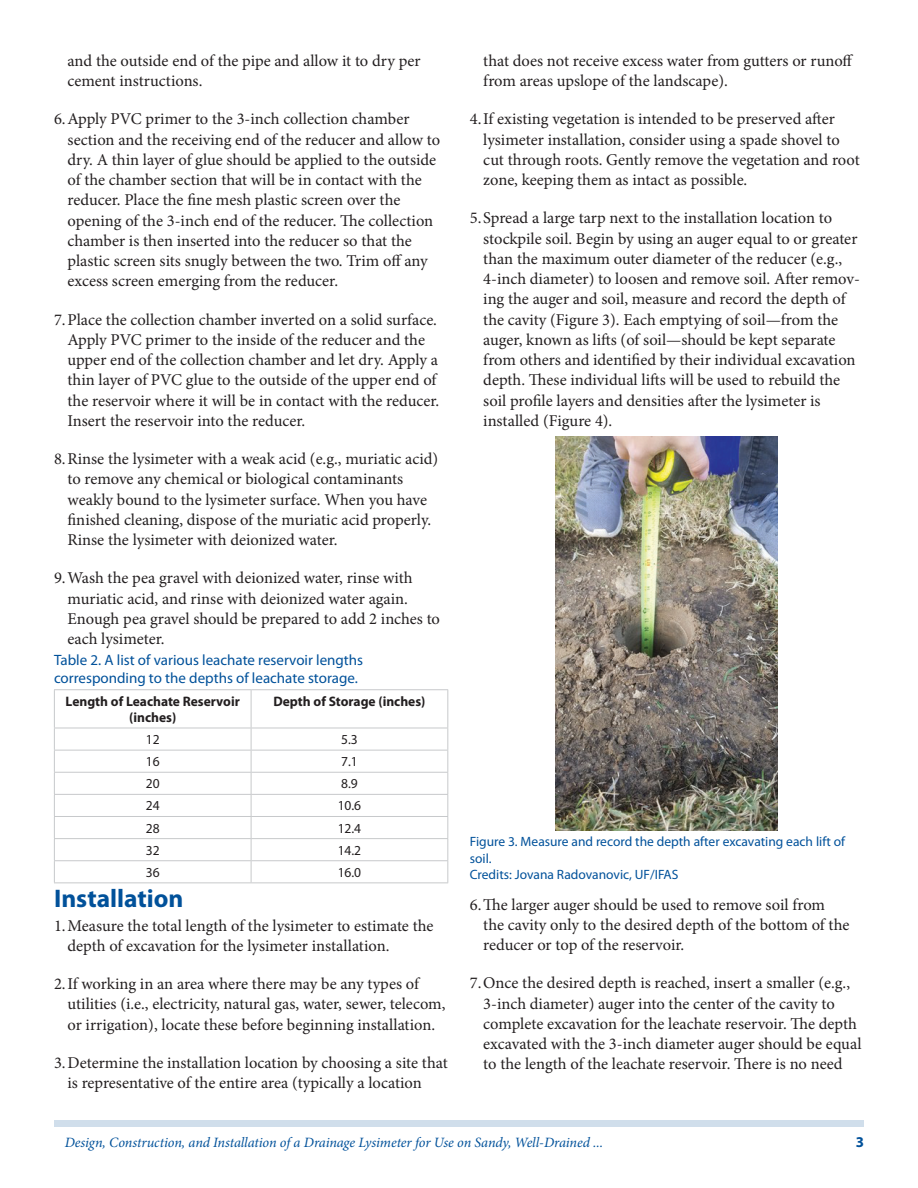
<style>
.page{position:relative;width:918px;height:1188px;background:#fff}
.page>*{position:absolute;margin:0;border:0;box-sizing:border-box;transform-origin:0 0}
.SectionHeading0{font:700 25.5px "Myriad Pro";color:#01519a}
.t1{font:16.5px/20.2px "Minion Pro";color:#231f20}
.TableCaption{font:15px/18px "Myriad Pro";color:#01519a}
.t2{font:700 15px "Myriad Pro";color:#01519a}
.RunningTitleItalics{font:italic 14.25px "Minion Pro";letter-spacing:-.01em;color:#01519a}
.TableParagraph{font:700 13.8px/16.2px "Myriad Pro";color:#231f20;text-align:center}
.TableParagraph-2{font:13.8px "Myriad Pro";color:#231f20}
.t3{font:13.5px/16.5px "Myriad Pro";color:#01519a}
</style>
<div class="page">
<div style="left:54px;top:1120px;width:810px;height:7px;background:#d0deeb"></div>
<hr style="left:251px;top:690px;width:1px;height:38px;background:#c7c9cb">
<hr style="left:54px;top:728px;width:197px;height:1px;background:#c7c9cb">
<hr style="left:251px;top:728px;width:197px;height:1px;background:#c7c9cb">
<hr style="left:54px;top:750px;width:197px;height:1px;background:#c7c9cb">
<hr style="left:251px;top:750px;width:197px;height:1px;background:#c7c9cb">
<hr style="left:54px;top:772px;width:197px;height:1px;background:#c7c9cb">
<hr style="left:251px;top:772px;width:197px;height:1px;background:#c7c9cb">
<hr style="left:54px;top:794px;width:197px;height:1px;background:#c7c9cb">
<hr style="left:251px;top:794px;width:197px;height:1px;background:#c7c9cb">
<hr style="left:54px;top:816px;width:197px;height:1px;background:#c7c9cb">
<hr style="left:251px;top:816px;width:197px;height:1px;background:#c7c9cb">
<hr style="left:54px;top:838px;width:197px;height:1px;background:#c7c9cb">
<hr style="left:251px;top:838px;width:197px;height:1px;background:#c7c9cb">
<hr style="left:54px;top:860px;width:197px;height:1px;background:#c7c9cb">
<hr style="left:251px;top:860px;width:197px;height:1px;background:#c7c9cb">
<svg style="left:251px;top:728px;width:1px;height:154px"></svg>
<hr style="left:54px;top:689px;width:197px;height:1px;background:#c7c9cb">
<hr style="left:251px;top:689px;width:197px;height:1px;background:#c7c9cb">
<hr style="left:54px;top:690px;width:1px;height:38px;background:#c7c9cb">
<svg style="left:54px;top:728px;width:1px;height:154px"></svg>
<hr style="left:54px;top:882px;width:197px;height:1px;background:#c7c9cb">
<hr style="left:251px;top:882px;width:197px;height:1px;background:#c7c9cb">
<hr style="left:447px;top:690px;width:1px;height:38px;background:#c7c9cb">
<svg style="left:447px;top:728px;width:1px;height:154px"></svg>
<img style="left:556px;top:436px;width:222px;height:395px">
<p class="t1" style="left:68px;top:51px;width:355px">and the outside end of the pipe and allow it to dry per cement instructions.</p>
<p class="t1" style="left:68px;top:109px;width:374px;text-indent:-14px">6.Apply PVC primer to the 3-inch collection chamber section and the receiving end of the reducer and allow to dry. A thin layer of glue should be applied to the outside of the chamber section that will be in contact with the reducer. Place the fine mesh plastic screen over the opening of the 3-inch end of the reducer. The collection chamber is then inserted into the reducer so that the plastic screen sits snugly between the two. Trim off any excess screen emerging from the reducer.</p>
<p class="t1" style="left:68px;top:309px;width:373px;text-indent:-14px">7.Place the collection chamber inverted on a solid surface.<br>Apply PVC primer to the inside of the reducer and the upper end of the collection chamber and let dry. Apply a thin layer of PVC glue to the outside of the upper end of the reservoir where it will be in contact with the reducer.<br>Insert the reservoir into the reducer.</p>
<p class="t1" style="left:68px;top:449px;width:372px;text-indent:-14px">8.Rinse the lysimeter with a weak acid (e.g., muriatic acid) to remove any chemical or biological contaminants weakly bound to the lysimeter surface. When you have finished cleaning, dispose of the muriatic acid properly.<br>Rinse the lysimeter with deionized water.</p>
<p class="t1" style="left:68px;top:568px;width:374px;text-indent:-14px">9.Wash the pea gravel with deionized water, rinse with muriatic acid, and rinse with deionized water again.<br>Enough pea gravel should be prepared to add 2 inches to each lysimeter.</p>
<p class="TableCaption" style="left:54px;top:651px;width:311px">Table 2. A list of various leachate reservoir lengths corresponding to the depths of leachate storage.</p>
<p class="TableParagraph" style="left:66px;top:693px;width:176px">Length of Leachate Reservoir (inches)</p>
<p class="TableParagraph" style="left:273px;top:693px;width:154px">Depth of Storage (inches)</p>
<p class="TableParagraph-2" style="left:146px;top:731px;width:15px">12</p>
<p class="TableParagraph-2" style="left:341px;top:731px;width:18px">5.3</p>
<p class="TableParagraph-2" style="left:146px;top:753px;width:15px">16</p>
<p class="TableParagraph-2" style="left:341px;top:753px;width:18px">7.1</p>
<p class="TableParagraph-2" style="left:146px;top:775px;width:15px">20</p>
<p class="TableParagraph-2" style="left:341px;top:775px;width:18px">8.9</p>
<p class="TableParagraph-2" style="left:146px;top:797px;width:15px">24</p>
<p class="TableParagraph-2" style="left:338px;top:797px;width:25px">10.6</p>
<p class="TableParagraph-2" style="left:146px;top:819px;width:15px">28</p>
<p class="TableParagraph-2" style="left:338px;top:819px;width:25px">12.4</p>
<p class="TableParagraph-2" style="left:146px;top:842px;width:15px">32</p>
<p class="TableParagraph-2" style="left:338px;top:842px;width:25px">14.2</p>
<p class="TableParagraph-2" style="left:146px;top:864px;width:15px">36</p>
<p class="TableParagraph-2" style="left:338px;top:864px;width:25px">16.0</p>
<p class="SectionHeading0" style="left:54px;top:882px;width:131px">Installation</p>
<p class="t1" style="left:68px;top:915px;width:368px;text-indent:-14px">1.Measure the total length of the lysimeter to estimate the depth of excavation for the lysimeter installation.</p>
<p class="t1" style="left:68px;top:974px;width:380px;text-indent:-14px">2.If working in an area where there may be any types of utilities (i.e., electricity, natural gas, water, sewer, telecom, or irrigation), locate these before beginning installation.</p>
<p class="t1" style="left:68px;top:1052px;width:382px;text-indent:-14px">3.Determine the installation location by choosing a site that is representative of the entire area (typically a location</p>
<p class="t1" style="left:483px;top:51px;width:372px">that does not receive excess water from gutters or runoff from areas upslope of the landscape).</p>
<p class="t1" style="left:483px;top:109px;width:378px;text-indent:-14px">4.If existing vegetation is intended to be preserved after lysimeter installation, consider using a spade shovel to cut through roots. Gently remove the vegetation and root zone, keeping them as intact as possible.</p>
<p class="t1" style="left:483px;top:208px;width:378px;text-indent:-14px">5.Spread a large tarp next to the installation location to stockpile soil. Begin by using an auger equal to or greater than the maximum outer diameter of the reducer (e.g., 4-inch diameter) to loosen and remove soil. After remov&shy;ing the auger and soil, measure and record the depth of the cavity (Figure 3). Each emptying of soil—from the auger, known as lifts (of soil—should be kept separate from others and identified by their individual excavation depth. These individual lifts will be used to rebuild the soil profile layers and densities after the lysimeter is installed (Figure 4).</p>
<p class="t3" style="left:470px;top:833px;width:377px">Figure 3. Measure and record the depth after excavating each lift of soil.<br>Credits: Jovana Radovanovic, UF/IFAS</p>
<p class="t1" style="left:483px;top:894px;width:368px;text-indent:-14px">6.The larger auger should be used to remove soil from the cavity only to the desired depth of the bottom of the reducer or top of the reservoir.</p>
<p class="t1" style="left:483px;top:973px;width:380px;text-indent:-14px">7.Once the desired depth is reached, insert a smaller (e.g., 3-inch diameter) auger into the center of the cavity to complete excavation for the leachate reservoir. The depth excavated with the 3-inch diameter auger should be equal to the length of the leachate reservoir. There is no need</p>
<p class="RunningTitleItalics" style="left:65px;top:1133px;width:540px">Design, Construction, and Installation of a Drainage Lysimeter for Use on Sandy, Well-Drained ...</p>
<p class="t2" style="left:856px;top:1133px;width:10px">3</p>
</div>
